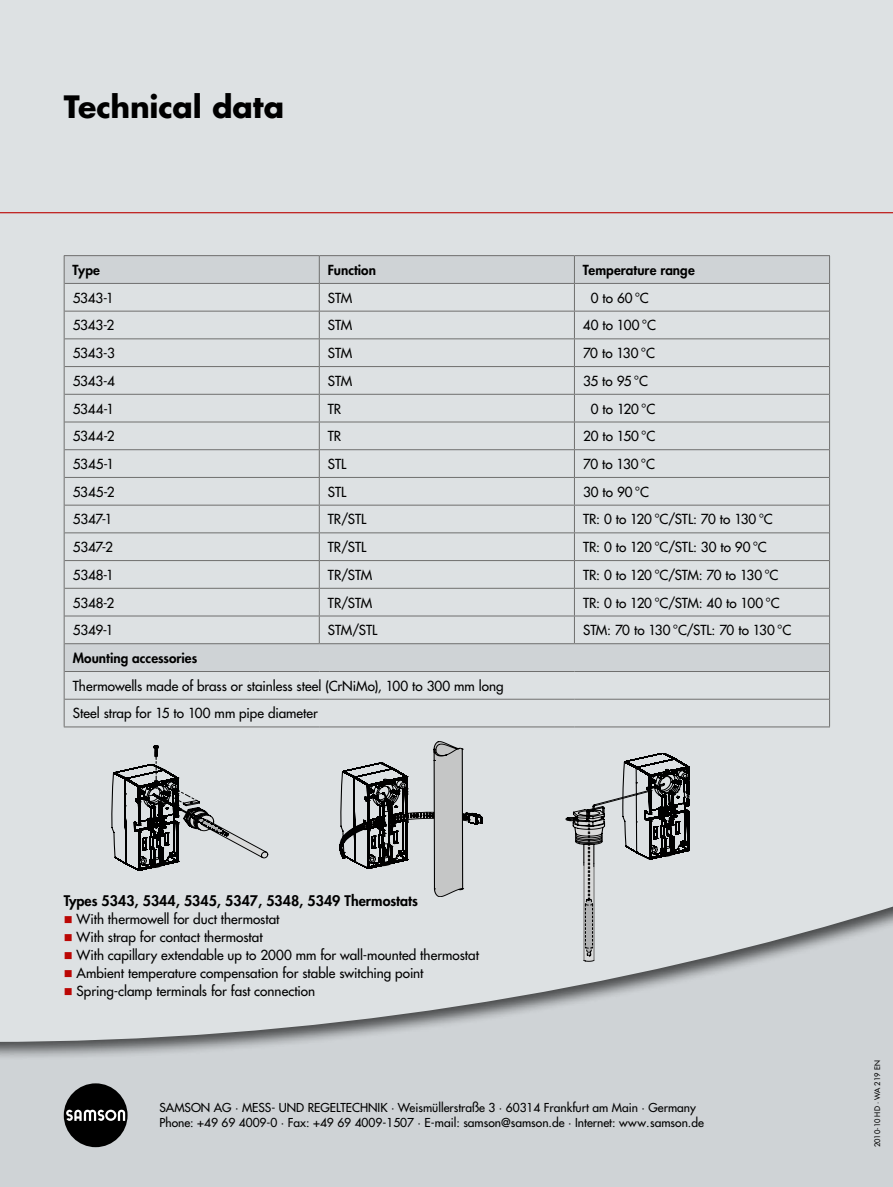
<style>
.page{position:relative;width:893px;height:1187px;background:#fff}
.page>*{position:absolute;margin:0;border:0;box-sizing:border-box;transform-origin:0 0}
.t1{font:700 30px "Futura";letter-spacing:-.01em;color:#000}
.t2{font:800 14.25px "Futura";color:#000}
.t3{font:13.5px/27.8px "Futura";color:#000}
.t4{font:800 13.5px "Futura";letter-spacing:.005em;color:#000}
.t5{font:12px/15px "Futura";color:#000}
.t6{font:7.5px "Futura";color:#000}
.s1{color:#bb0705}
</style>
<div class="page">
<div style="left:0;top:0;width:893px;height:1186px;background:#dde1e3"></div>
<div style="left:0;top:901px;width:893px;height:285px;background:#000;opacity:.65"></div>
<div style="left:64px;top:1083px;width:64px;height:64px;background:#000;border-radius:50%"></div>
<svg style="left:105px;top:1109px;width:11px;height:11px"></svg>
<svg style="left:107px;top:1111px;width:7px;height:7px"></svg>
<svg style="left:118px;top:1109px;width:7px;height:11px"></svg>
<svg style="left:66px;top:1109px;width:38px;height:11px"></svg>
<hr style="left:0;top:212px;width:893px;height:1px;background:#bb0705">
<div style="left:65px;top:256px;width:764px;height:27px;background:#cfd3d6"></div>
<svg style="left:65px;top:284px;width:764px;height:416px"></svg>
<hr style="left:64px;top:255px;width:255px;height:1px;background:#6f6f6e">
<hr style="left:319px;top:255px;width:255px;height:1px;background:#6f6f6e">
<hr style="left:574px;top:255px;width:256px;height:1px;background:#6f6f6e">
<hr style="left:65px;top:283px;width:254px;height:1px;background:#6f6f6e">
<hr style="left:319px;top:283px;width:255px;height:1px;background:#6f6f6e">
<hr style="left:574px;top:283px;width:255px;height:1px;background:#6f6f6e">
<svg style="left:319px;top:256px;width:1px;height:387px"></svg>
<svg style="left:574px;top:256px;width:1px;height:387px"></svg>
<hr style="left:65px;top:311px;width:254px;height:1px;background:#6f6f6e">
<hr style="left:319px;top:311px;width:255px;height:1px;background:#6f6f6e">
<hr style="left:574px;top:311px;width:255px;height:1px;background:#6f6f6e">
<hr style="left:65px;top:338px;width:254px;height:1px;background:#6f6f6e">
<hr style="left:319px;top:338px;width:255px;height:1px;background:#6f6f6e">
<hr style="left:574px;top:338px;width:255px;height:1px;background:#6f6f6e">
<hr style="left:65px;top:366px;width:254px;height:1px;background:#6f6f6e">
<hr style="left:319px;top:366px;width:255px;height:1px;background:#6f6f6e">
<hr style="left:574px;top:366px;width:255px;height:1px;background:#6f6f6e">
<hr style="left:65px;top:394px;width:254px;height:1px;background:#6f6f6e">
<hr style="left:319px;top:394px;width:255px;height:1px;background:#6f6f6e">
<hr style="left:574px;top:394px;width:255px;height:1px;background:#6f6f6e">
<hr style="left:65px;top:421px;width:254px;height:1px;background:#6f6f6e">
<hr style="left:319px;top:421px;width:255px;height:1px;background:#6f6f6e">
<hr style="left:574px;top:421px;width:255px;height:1px;background:#6f6f6e">
<hr style="left:65px;top:449px;width:254px;height:1px;background:#6f6f6e">
<hr style="left:319px;top:449px;width:255px;height:1px;background:#6f6f6e">
<hr style="left:574px;top:449px;width:255px;height:1px;background:#6f6f6e">
<hr style="left:65px;top:477px;width:254px;height:1px;background:#6f6f6e">
<hr style="left:319px;top:477px;width:255px;height:1px;background:#6f6f6e">
<hr style="left:574px;top:477px;width:255px;height:1px;background:#6f6f6e">
<hr style="left:65px;top:504px;width:254px;height:1px;background:#6f6f6e">
<hr style="left:319px;top:504px;width:255px;height:1px;background:#6f6f6e">
<hr style="left:574px;top:504px;width:255px;height:1px;background:#6f6f6e">
<hr style="left:65px;top:532px;width:254px;height:1px;background:#6f6f6e">
<hr style="left:65px;top:560px;width:254px;height:1px;background:#6f6f6e">
<hr style="left:319px;top:532px;width:255px;height:1px;background:#6f6f6e">
<hr style="left:319px;top:560px;width:255px;height:1px;background:#6f6f6e">
<hr style="left:574px;top:532px;width:255px;height:1px;background:#6f6f6e">
<hr style="left:574px;top:560px;width:255px;height:1px;background:#6f6f6e">
<hr style="left:65px;top:588px;width:254px;height:1px;background:#6f6f6e">
<hr style="left:65px;top:615px;width:254px;height:1px;background:#6f6f6e">
<hr style="left:319px;top:588px;width:255px;height:1px;background:#6f6f6e">
<hr style="left:319px;top:615px;width:255px;height:1px;background:#6f6f6e">
<hr style="left:574px;top:588px;width:255px;height:1px;background:#6f6f6e">
<hr style="left:574px;top:615px;width:255px;height:1px;background:#6f6f6e">
<hr style="left:65px;top:643px;width:254px;height:1px;background:#6f6f6e">
<hr style="left:319px;top:643px;width:255px;height:1px;background:#6f6f6e">
<hr style="left:574px;top:643px;width:255px;height:1px;background:#6f6f6e">
<svg style="left:64px;top:256px;width:1px;height:470px"></svg>
<hr style="left:65px;top:671px;width:254px;height:1px;background:#6f6f6e">
<hr style="left:319px;top:671px;width:255px;height:1px;background:#6f6f6e">
<hr style="left:574px;top:671px;width:255px;height:1px;background:#6f6f6e">
<svg style="left:829px;top:256px;width:1px;height:470px"></svg>
<hr style="left:65px;top:698px;width:254px;height:1px;background:#6f6f6e">
<hr style="left:319px;top:698px;width:255px;height:1px;background:#6f6f6e">
<hr style="left:574px;top:698px;width:255px;height:1px;background:#6f6f6e">
<hr style="left:64px;top:726px;width:255px;height:1px;background:#6f6f6e">
<hr style="left:319px;top:726px;width:255px;height:1px;background:#6f6f6e">
<hr style="left:574px;top:726px;width:256px;height:1px;background:#6f6f6e">
<svg style="left:340px;top:741px;width:142px;height:155px"></svg>
<svg style="left:112px;top:745px;width:156px;height:125px"></svg>
<svg style="left:566px;top:753px;width:123px;height:208px"></svg>
<h1 class="t1" style="left:64px;top:86px;width:222px">Technical data</h1>
<p class="t4" style="left:73px;top:261px;width:29px">Type</p>
<p class="t4" style="left:328px;top:261px;width:50px">Function</p>
<p class="t4" style="left:583px;top:261px;width:113px">Temperature range</p>
<p class="t3" style="left:73px;top:284px;width:43px">5343-1</p>
<p class="t3" style="left:328px;top:284px;width:26px">STM</p>
<p class="t3" style="left:591px;top:284px;width:60px">0 to 60 °C</p>
<p class="t3" style="left:73px;top:311px;width:43px">5343-2</p>
<p class="t3" style="left:328px;top:311px;width:26px">STM</p>
<p class="t3" style="left:583px;top:311px;width:75px">40 to 100 °C</p>
<p class="t3" style="left:73px;top:339px;width:44px">5343-3</p>
<p class="t3" style="left:328px;top:339px;width:26px">STM</p>
<p class="t3" style="left:583px;top:339px;width:73px">70 to 130 °C</p>
<p class="t3" style="left:73px;top:367px;width:44px">5343-4</p>
<p class="t3" style="left:328px;top:367px;width:26px">STM</p>
<p class="t3" style="left:583px;top:367px;width:67px">35 to 95 °C</p>
<p class="t3" style="left:73px;top:394px;width:43px">5344-1</p>
<p class="t3" style="left:328px;top:394px;width:15px">TR</p>
<p class="t3" style="left:591px;top:394px;width:66px">0 to 120 °C</p>
<p class="t3" style="left:73px;top:422px;width:43px">5344-2</p>
<p class="t3" style="left:328px;top:422px;width:15px">TR</p>
<p class="t3" style="left:583px;top:422px;width:74px">20 to 150 °C</p>
<p class="t3" style="left:73px;top:450px;width:43px">5345-1</p>
<p class="t3" style="left:328px;top:450px;width:20px">STL</p>
<p class="t3" style="left:583px;top:450px;width:73px">70 to 130 °C</p>
<p class="t3" style="left:73px;top:477px;width:43px">5345-2</p>
<p class="t3" style="left:328px;top:477px;width:20px">STL</p>
<p class="t3" style="left:583px;top:477px;width:67px">30 to 90 °C</p>
<p class="t3" style="left:73px;top:505px;width:41px">5347-1</p>
<p class="t3" style="left:328px;top:505px;width:40px">TR/STL</p>
<p class="t3" style="left:583px;top:505px;width:191px">TR: 0 to 120 °C/STL: 70 to 130 °C</p>
<p class="t3" style="left:73px;top:533px;width:42px">5347-2</p>
<p class="t3" style="left:328px;top:533px;width:40px">TR/STL</p>
<p class="t3" style="left:583px;top:533px;width:185px">TR: 0 to 120 °C/STL: 30 to 90 °C</p>
<p class="t3" style="left:73px;top:561px;width:43px">5348-1</p>
<p class="t3" style="left:328px;top:561px;width:46px">TR/STM</p>
<p class="t3" style="left:583px;top:561px;width:197px">TR: 0 to 120 °C/STM: 70 to 130 °C</p>
<p class="t3" style="left:73px;top:588px;width:43px">5348-2</p>
<p class="t3" style="left:328px;top:588px;width:46px">TR/STM</p>
<p class="t3" style="left:583px;top:588px;width:198px">TR: 0 to 120 °C/STM: 40 to 100 °C</p>
<p class="t3" style="left:73px;top:616px;width:42px">5349-1</p>
<p class="t3" style="left:328px;top:616px;width:51px">STM/STL</p>
<p class="t3" style="left:583px;top:616px;width:210px">STM: 70 to 130 °C/STL: 70 to 130 °C</p>
<p class="t4" style="left:73px;top:649px;width:126px">Mounting accessories</p>
<p class="t3" style="left:73px;top:671px;width:432px">Thermowells made of brass or stainless steel (CrNiMo), 100 to 300 mm long<br>Steel strap for 15 to 100 mm pipe diameter</p>
<p class="t2" style="left:64px;top:891px;width:356px">Types 5343, 5344, 5345, 5347, 5348, 5349 Thermostats</p>
<p class="t3" style="left:64px;top:905px;width:217px"><span class="s1">■</span> With thermowell for duct thermostat</p>
<p class="t3" style="left:64px;top:923px;width:200px"><span class="s1">■</span> With strap for contact thermostat</p>
<p class="t3" style="left:64px;top:941px;width:417px"><span class="s1">■</span> With capillary extendable up to 2000 mm for wall-mounted thermostat</p>
<p class="t3" style="left:64px;top:959px;width:361px"><span class="s1">■</span> Ambient temperature compensation for stable switching point</p>
<p class="t3" style="left:64px;top:977px;width:253px"><span class="s1">■</span> Spring-clamp terminals for fast connection</p>
<p class="t5" style="left:159px;top:1099px;width:546px">SAMSON AG · MESS- UND REGELTECHNIK · Weismüllerstraße 3 · 60314 Frankfurt am Main · Germany<br>Phone: +49 69 4009-0 · Fax: +49 69 4009-1507 · E-mail: samson@samson.de · Internet: www.samson.de</p>
<p class="t6" style="left:872px;top:1147px;width:88px;rotate:-90deg">2010-10 HD · WA 219 EN</p>
</div>
